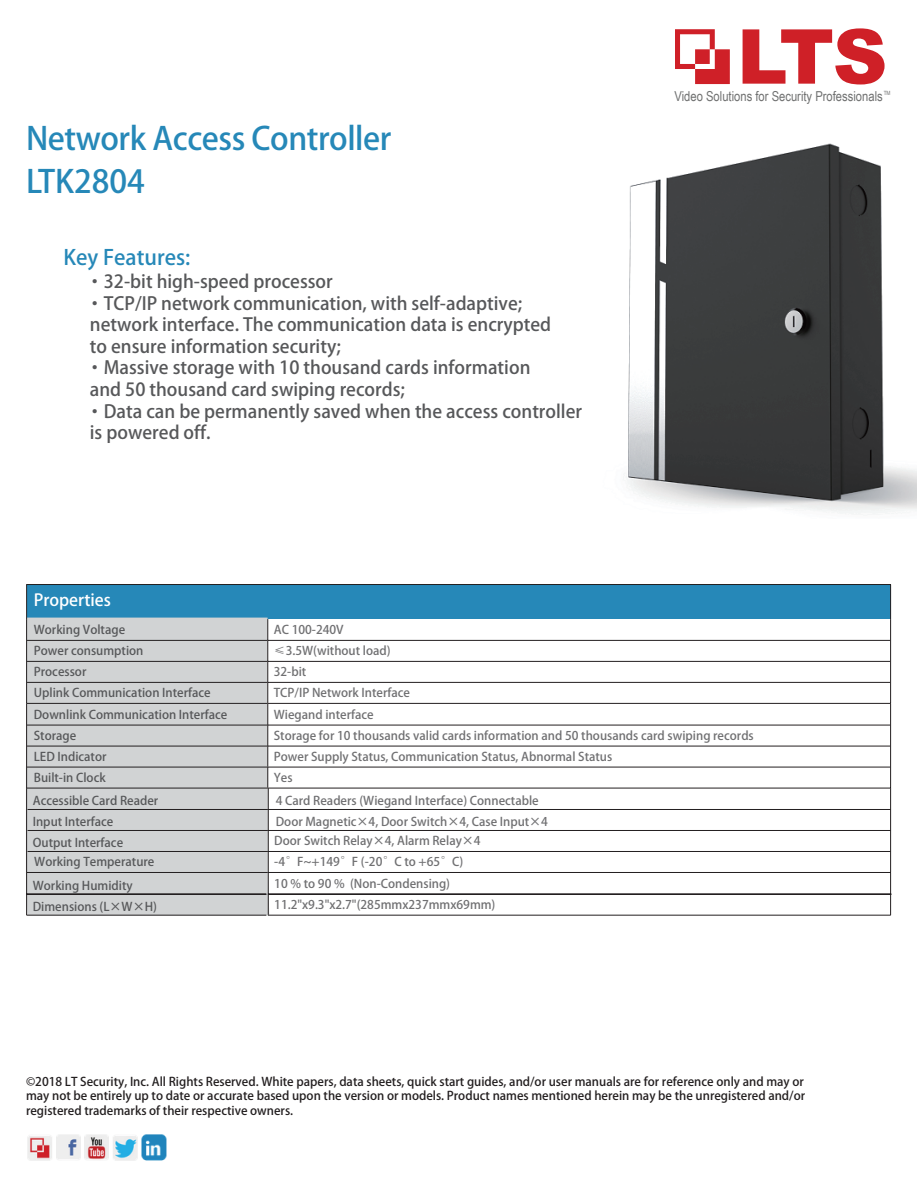
<style>
.page{position:relative;width:918px;height:1188px;background:#fff}
.page>*{position:absolute;margin:0;border:0;box-sizing:border-box;transform-origin:0 0}
.t1{font:31.5px/43.2px "Roboto Regular G Bpc EUC H";letter-spacing:-.015em;color:#2688b8}
.t2{font:21px "Roboto Regular G Bpc EUC H";color:#2688b8}
.t3{font:18px/21.6px "Roboto Regular G Bpc EUC H";color:#57585a}
.t4{font:16.5px "Roboto Black G Bpc EUC H";color:#fff}
.t5{font:13.65px "Arial Narrow";color:#6f7070}
.t6{font:12px "Roboto Regular G Bpc EUC H";color:#707072}
.t7{font:12px/14.4px "Roboto Regular G Bpc EUC H";color:#231f20;text-align:justify}
.t8{font:12px "Roboto Regular G Bpc EUC H";color:#57585a}
.t9{font:5.7px "Arial Narrow";color:#6f7070}
</style>
<div class="page">
<div style="left:27px;top:585px;width:864px;height:34px;background:#2688b8"></div>
<hr style="left:267px;top:661px;width:623px;height:1px;background:#231f20">
<hr style="left:267px;top:640px;width:623px;height:1px;background:#231f20">
<hr style="left:267px;top:682px;width:623px;height:1px;background:#231f20">
<hr style="left:890px;top:585px;width:1px;height:34px;background:#231f20">
<hr style="left:268px;top:584px;width:623px;height:1px;background:#231f20">
<hr style="left:26px;top:585px;width:1px;height:34px;background:#231f20">
<hr style="left:26px;top:584px;width:242px;height:1px;background:#231f20">
<hr style="left:268px;top:703px;width:623px;height:1px;background:#231f20">
<svg style="left:675px;top:29px;width:55px;height:55px"></svg>
<svg style="left:743px;top:28px;width:142px;height:57px"></svg>
<img style="left:27px;top:1134px;width:140px;height:27px">
<hr style="left:267px;top:746px;width:623px;height:1px;background:#231f20">
<hr style="left:267px;top:725px;width:623px;height:1px;background:#231f20">
<hr style="left:267px;top:767px;width:623px;height:1px;background:#231f20">
<hr style="left:268px;top:788px;width:623px;height:1px;background:#231f20">
<hr style="left:268px;top:830px;width:623px;height:1px;background:#231f20">
<hr style="left:268px;top:809px;width:623px;height:1px;background:#231f20">
<hr style="left:268px;top:851px;width:623px;height:1px;background:#231f20">
<hr style="left:268px;top:872px;width:623px;height:1px;background:#231f20">
<hr style="left:268px;top:894px;width:623px;height:1px;background:#231f20">
<hr style="left:27px;top:915px;width:239px;height:1px;background:#231f20">
<hr style="left:268px;top:915px;width:623px;height:1px;background:#231f20">
<svg style="left:26px;top:618px;width:243px;height:297px"></svg>
<svg style="left:890px;top:619px;width:2px;height:296px"></svg>
<img style="left:623px;top:143px;width:293px;height:371px">
<h1 class="t1" style="left:26px;top:118px;width:367px">Network Access Controller<br>LTK2804</h1>
<h2 class="t2" style="left:64px;top:245px;width:128px">Key Features:</h2>
<p class="t3" style="left:86px;top:271px;width:498px">·32-bit high-speed processor<br>·TCP/IP network communication, with self-adaptive; network interface. The communication data is encrypted<br>to ensure information security;<br>·Massive storage with 10 thousand cards information<br>and 50 thousand card swiping records;<br>·Data can be permanently saved when the access controller is powered off.</p>
<h3 class="t4" style="left:34px;top:590px;width:79px">Properties</h3>
<p class="t8" style="left:34px;top:623px;width:93px">Working Voltage</p>
<p class="t6" style="left:274px;top:623px;width:71px">AC 100-240V</p>
<p class="t8" style="left:34px;top:644px;width:111px">Power consumption</p>
<p class="t6" style="left:274px;top:644px;width:118px">≤3.5W(without load)</p>
<p class="t8" style="left:34px;top:665px;width:54px">Processor</p>
<p class="t6" style="left:274px;top:665px;width:34px">32-bit</p>
<p class="t8" style="left:34px;top:686px;width:178px">Uplink Communication Interface</p>
<p class="t6" style="left:274px;top:686px;width:138px">TCP/IP Network Interface</p>
<p class="t5" style="left:675px;top:87px;width:210px">Video Solutions for Security Professionals</p>
<p class="t9" style="left:884px;top:89px;width:8px">TM</p>
<p class="t8" style="left:34px;top:707px;width:195px">Downlink Communication Interface</p>
<p class="t6" style="left:274px;top:707px;width:101px">Wiegand interface</p>
<p class="t8" style="left:34px;top:728px;width:44px">Storage</p>
<p class="t6" style="left:274px;top:728px;width:482px">Storage for 10 thousands valid cards information and 50 thousands card swiping records</p>
<p class="t8" style="left:34px;top:749px;width:74px">LED Indicator</p>
<p class="t6" style="left:274px;top:749px;width:340px">Power Supply Status, Communication Status, Abnormal Status</p>
<p class="t8" style="left:34px;top:770px;width:73px">Built-in Clock</p>
<p class="t6" style="left:274px;top:770px;width:20px">Yes</p>
<p class="t8" style="left:33px;top:793px;width:127px">Accessible Card Reader</p>
<p class="t6" style="left:276px;top:793px;width:264px">4 Card Readers (Wiegand Interface) Connectable</p>
<p class="t8" style="left:33px;top:814px;width:82px">Input Interface</p>
<p class="t6" style="left:276px;top:814px;width:274px">Door Magnetic×4, Door Switch×4, Case Input×4</p>
<p class="t8" style="left:33px;top:835px;width:92px">Output Interface</p>
<p class="t6" style="left:274px;top:834px;width:208px">Door Switch Relay×4, Alarm Relay×4</p>
<p class="t8" style="left:34px;top:855px;width:122px">Working Temperature</p>
<p class="t6" style="left:274px;top:855px;width:191px">-4°F~+149°F (-20°C to +65°C)</p>
<p class="t8" style="left:33px;top:878px;width:101px">Working Humidity</p>
<p class="t6" style="left:274px;top:877px;width:177px">10 % to 90 % (Non-Condensing)</p>
<p class="t8" style="left:33px;top:899px;width:126px">Dimensions (L×W×H)</p>
<p class="t6" style="left:274px;top:898px;width:223px">11.2"x9.3"x2.7"(285mmx237mmx69mm)</p>
<p class="t7" style="left:26px;top:1075px;width:781px">©2018 LT Security, Inc. All Rights Reserved. White papers, data sheets, quick start guides, and/or user manuals are for reference only and may or may not be entirely up to date or accurate based upon the version or models. Product names mentioned herein may be the unregistered and/or registered trademarks of their respective owners.</p>
</div>
